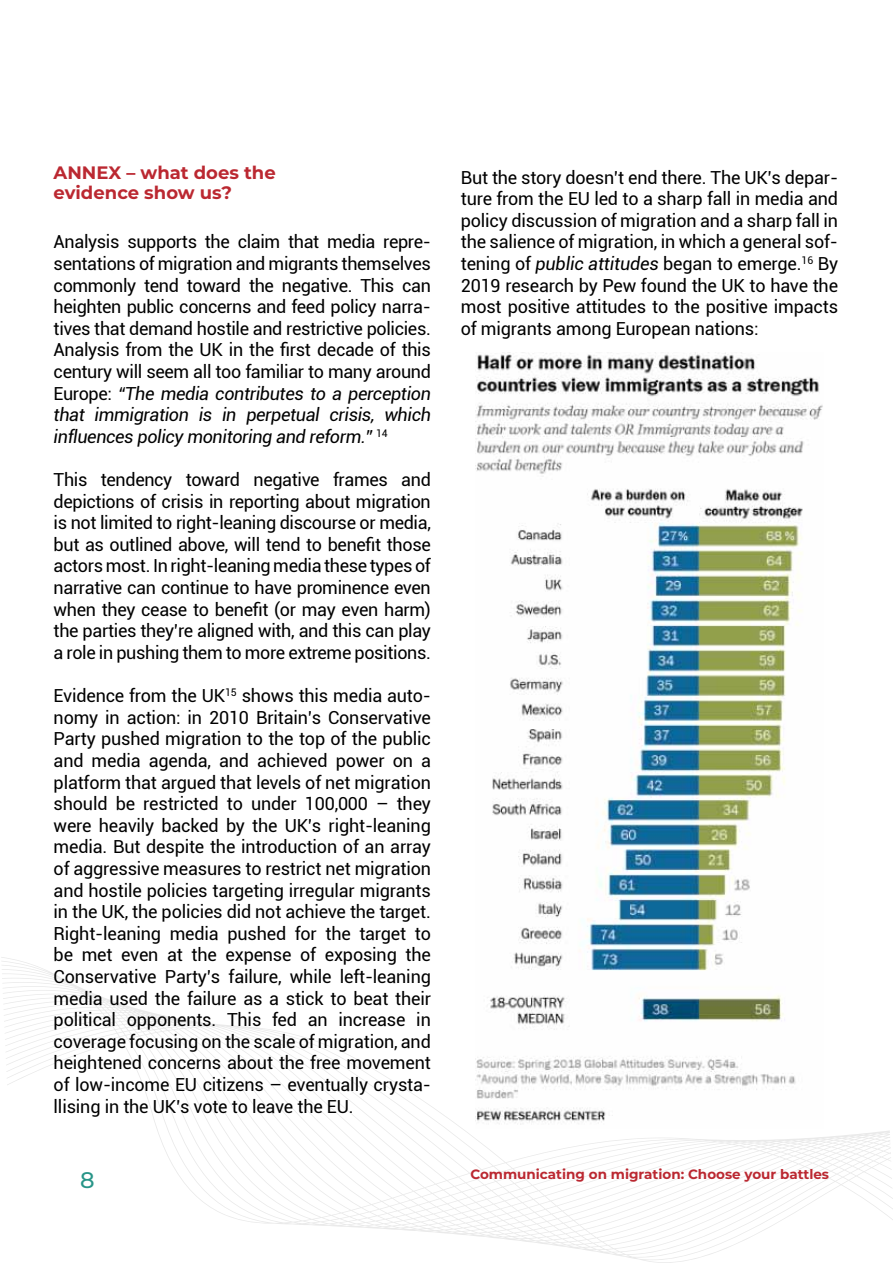
<style>
.page{position:relative;width:893px;height:1263px;background:#fff}
.page>*{position:absolute;margin:0;border:0;box-sizing:border-box;transform-origin:0 0}
.t1{font:500 22.5px "Montserrat";color:#289588}
.t2{font:18px/21.6px "Roboto";letter-spacing:-.02em;color:#000;text-align:justify}
.t3{font:700 18px/19.8px "Montserrat";color:#bb2831}
.t4{font:700 13.5px "Montserrat";color:#bb2831}
.s1{font-style:italic}
</style>
<div class="page">
<svg style="left:1px;top:957px;width:892px;height:306px"></svg>
<svg style="left:298px;top:1130px;width:593px;height:122px"></svg>
<img style="left:476px;top:353px;width:347px;height:776px">
<p class="t3" style="left:54px;top:162px;width:224px;text-indent:55px">X – what does the evidence show us?</p>
<p class="t2" style="left:54px;top:231px;width:379px">Analysis supports the claim that media repre&shy;sentations of migration and migrants themselves commonly tend toward the negative. This can heighten public concerns and feed policy narra&shy;tives that demand hostile and restrictive policies.<br>Analysis from the UK in the first decade of this century will seem all too familiar to many around Europe: <span class="s1">“The media contributes to a perception that immigration is in perpetual crisis, which influences policy monitoring and reform.”</span> <sup>14</sup></p>
<p class="t2" style="left:54px;top:468px;width:379px">This tendency toward negative frames and depictions of crisis in reporting about migration is not limited to right-leaning discourse or media, but as outlined above, will tend to benefit those actors most. In right-leaning media these types of narrative can continue to have prominence even when they cease to benefit (or may even harm) the parties they’re aligned with, and this can play a role in pushing them to more extreme positions.</p>
<p class="t2" style="left:54px;top:684px;width:379px">Evidence from the UK<sup>15</sup> shows this media auto&shy;nomy in action: in 2010 Britain’s Conservative Party pushed migration to the top of the public and media agenda, and achieved power on a platform that argued that levels of net migration should be restricted to under 100,000 – they were heavily backed by the UK’s right-leaning media. But despite the introduction of an array of aggressive measures to restrict net migration and hostile policies targeting irregular migrants in the UK, the policies did not achieve the target.<br>Right-leaning media pushed for the target to be met even at the expense of exposing the Conservative Party’s failure, while left-leaning media used the failure as a stick to beat their political opponents. This fed an increase in coverage focusing on the scale of migration, and heightened concerns about the free movement of low-income EU citizens – eventually crysta&shy;llising in the UK’s vote to leave the EU.</p>
<p class="t3" style="left:54px;top:162px;width:28px">ANNE</p>
<p class="t2" style="left:461px;top:166px;width:379px">But the story doesn’t end there. The UK’s depar&shy;ture from the EU led to a sharp fall in media and policy discussion of migration and a sharp fall in the salience of migration, in which a general sof&shy;tening of <span class="s1">public attitudes</span> began to emerge.<sup>16</sup> By 2019 research by Pew found the UK to have the most positive attitudes to the positive impacts of migrants among European nations:</p>
<p class="t1" style="left:80px;top:1164px;width:16px">8</p>
<p class="t4" style="left:470px;top:1165px;width:360px">Communicating on migration: Choose your battles</p>
</div>
